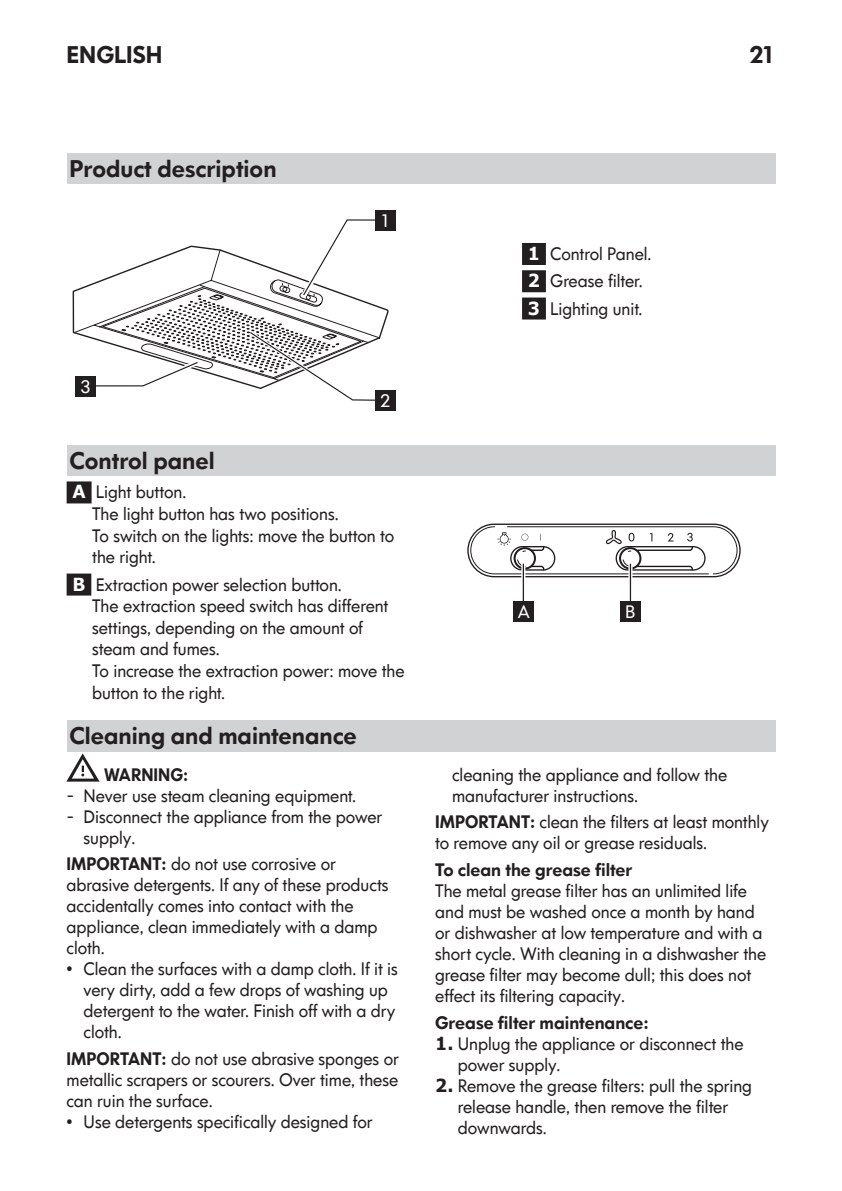
<style>
.page{position:relative;width:842px;height:1191px;background:#fff}
.page>*{position:absolute;margin:0;border:0;box-sizing:border-box;transform-origin:0 0}
.Title10pt_1st_lang{font:800 24px "IKEA Sans";color:#231f20}
.Text7_5pt{font:18px/21px "IKEA Sans";color:#231f20;scale:.95 1}
.Text7_5pt___blacksqu{font:18px/21.6px "IKEA Sans";color:#231f20;scale:.95 1}
.SubTitle7_5pt{font:800 18px "IKEA Sans";color:#231f20}
.Text7_5pt-2{font:800 18px "IKEA Sans";color:#231f20;scale:.95 1}
.IK_Numeri_bianchi{font:18px "IKEA Sans";color:#fff}
.s1{font-family:"Verdana";font-weight:700;color:#fff}
.s2{font-family:"Verdana"}
.s3{font-weight:800}
.s4{font-family:"Verdana";font-weight:700}
</style>
<div class="page">
<div style="left:67px;top:153px;width:708px;height:26px;background:#d1d2d4"></div>
<div style="left:67px;top:156px;width:708px;height:28px;background:#d1d2d4"></div>
<div style="left:522px;top:243px;width:24px;height:22px;background:#231f20"></div>
<div style="left:522px;top:270px;width:24px;height:22px;background:#231f20"></div>
<div style="left:522px;top:297px;width:24px;height:22px;background:#231f20"></div>
<div style="left:67px;top:445px;width:708px;height:25px;background:#d1d2d4"></div>
<div style="left:67px;top:447px;width:708px;height:29px;background:#d1d2d4"></div>
<img style="left:67px;top:753px;width:33px;height:29px">
<div style="left:67px;top:720px;width:708px;height:26px;background:#d1d2d4"></div>
<div style="left:67px;top:723px;width:708px;height:28px;background:#d1d2d4"></div>
<div style="left:67px;top:481px;width:25px;height:22px;background:#231f20"></div>
<div style="left:67px;top:573px;width:24px;height:22px;background:#231f20"></div>
<svg style="left:82px;top:215px;width:314px;height:188px"></svg>
<div style="left:76px;top:376px;width:20px;height:20px;background:#231f20"></div>
<div style="left:375px;top:390px;width:20px;height:20px;background:#231f20"></div>
<div style="left:375px;top:210px;width:20px;height:20px;background:#231f20"></div>
<div style="left:467px;top:523px;width:274px;height:54px;border:1px solid #231f20;border-radius:26px"></div>
<svg style="left:521px;top:575px;width:4px;height:26px"></svg>
<hr style="left:523px;top:564px;width:1px;height:39px;background:#231f20">
<svg style="left:628px;top:575px;width:4px;height:26px"></svg>
<hr style="left:630px;top:564px;width:1px;height:39px;background:#231f20">
<svg style="left:470px;top:526px;width:268px;height:49px"></svg>
<div style="left:514px;top:601px;width:20px;height:20px;background:#231f20"></div>
<div style="left:620px;top:601px;width:20px;height:20px;background:#231f20"></div>
<h1 class="Title10pt_1st_lang" style="left:67px;top:36px;width:97px">ENGLISH</h1>
<h1 class="Title10pt_1st_lang" style="left:750px;top:36px;width:27px">21</h1>
<p class="Title10pt_1st_lang" style="left:69px;top:150px;width:209px">Product description</p>
<p class="IK_Numeri_bianchi" style="left:81px;top:373px;width:12px">3</p>
<p class="Title10pt_1st_lang" style="left:69px;top:442px;width:147px">Control panel</p>
<p class="IK_Numeri_bianchi" style="left:380px;top:207px;width:12px">1</p>
<p class="IK_Numeri_bianchi" style="left:380px;top:387px;width:12px">2</p>
<p class="Text7_5pt___blacksqu" style="left:92px;top:481px;width:319px;text-indent:-20px"><span class="s1">A</span> Light button.<br>The light button has two positions.<br>To switch on the lights: move the button to the right.</p>
<p class="Text7_5pt___blacksqu" style="left:92px;top:573px;width:330px;text-indent:-20px"><span class="s1">B</span> Extraction power selection button.<br>The extraction speed switch has different settings, depending on the amount of steam and fumes.<br>To increase the extraction power: move the button to the right.</p>
<p class="Title10pt_1st_lang" style="left:69px;top:717px;width:289px">Cleaning and maintenance</p>
<p class="Text7_5pt-2" style="left:104px;top:760px;width:90px">WARNING:</p>
<p class="Text7_5pt" style="left:67px;top:784px;width:306px"><span class="s2">-</span> Never use steam cleaning equipment.</p>
<p class="Text7_5pt" style="left:84px;top:805px;width:316px;text-indent:-17px"><span class="s2">-</span> Disconnect the appliance from the power supply.</p>
<p class="Text7_5pt" style="left:67px;top:853px;width:340px"><span class="s3">IMPORTANT:</span> do not use corrosive or abrasive detergents. If any of these products accidentally comes into contact with the appliance, clean immediately with a damp cloth.</p>
<p class="Text7_5pt" style="left:84px;top:958px;width:332px;text-indent:-17px">• Clean the surfaces with a damp cloth. If it is very dirty, add a few drops of washing up detergent to the water. Finish off with a dry cloth.</p>
<p class="Text7_5pt" style="left:67px;top:1047px;width:351px;text-align:justify"><span class="s3">IMPORTANT:</span> do not use abrasive sponges or metallic scrapers or scourers. Over time, these can ruin the surface.</p>
<p class="Text7_5pt" style="left:67px;top:1110px;width:324px">• Use detergents specifically designed for</p>
<p class="Text7_5pt___blacksqu" style="left:528px;top:242px;width:132px"><span class="s1">1</span> Control Panel.</p>
<p class="Text7_5pt___blacksqu" style="left:528px;top:269px;width:122px"><span class="s1">2</span> Grease filter.</p>
<p class="Text7_5pt___blacksqu" style="left:528px;top:297px;width:122px"><span class="s1">3</span> Lighting unit.</p>
<p class="IK_Numeri_bianchi" style="left:518px;top:598px;width:14px">A</p>
<p class="IK_Numeri_bianchi" style="left:625px;top:598px;width:12px">B</p>
<p class="Text7_5pt" style="left:452px;top:763px;width:291px">cleaning the appliance and follow the manufacturer instructions.</p>
<p class="Text7_5pt" style="left:435px;top:811px;width:353px"><span class="s3">IMPORTANT:</span> clean the filters at least monthly to remove any oil or grease residuals.</p>
<p class="SubTitle7_5pt" style="left:435px;top:855px;width:199px">To clean the grease filter</p>
<p class="Text7_5pt" style="left:435px;top:879px;width:350px">The metal grease filter has an unlimited life and must be washed once a month by hand or dishwasher at low temperature and with a short cycle. With cleaning in a dishwasher the grease filter may become dull; this does not effect its filtering capacity.</p>
<p class="SubTitle7_5pt" style="left:435px;top:1008px;width:215px">Grease filter maintenance:</p>
<p class="Text7_5pt" style="left:458px;top:1032px;width:302px;text-indent:-23px"><span class="s4">1.</span> Unplug the appliance or disconnect the power supply.</p>
<p class="Text7_5pt" style="left:458px;top:1074px;width:311px;text-indent:-23px"><span class="s4">2.</span> Remove the grease filters: pull the spring release handle, then remove the filter downwards.</p>
</div>
